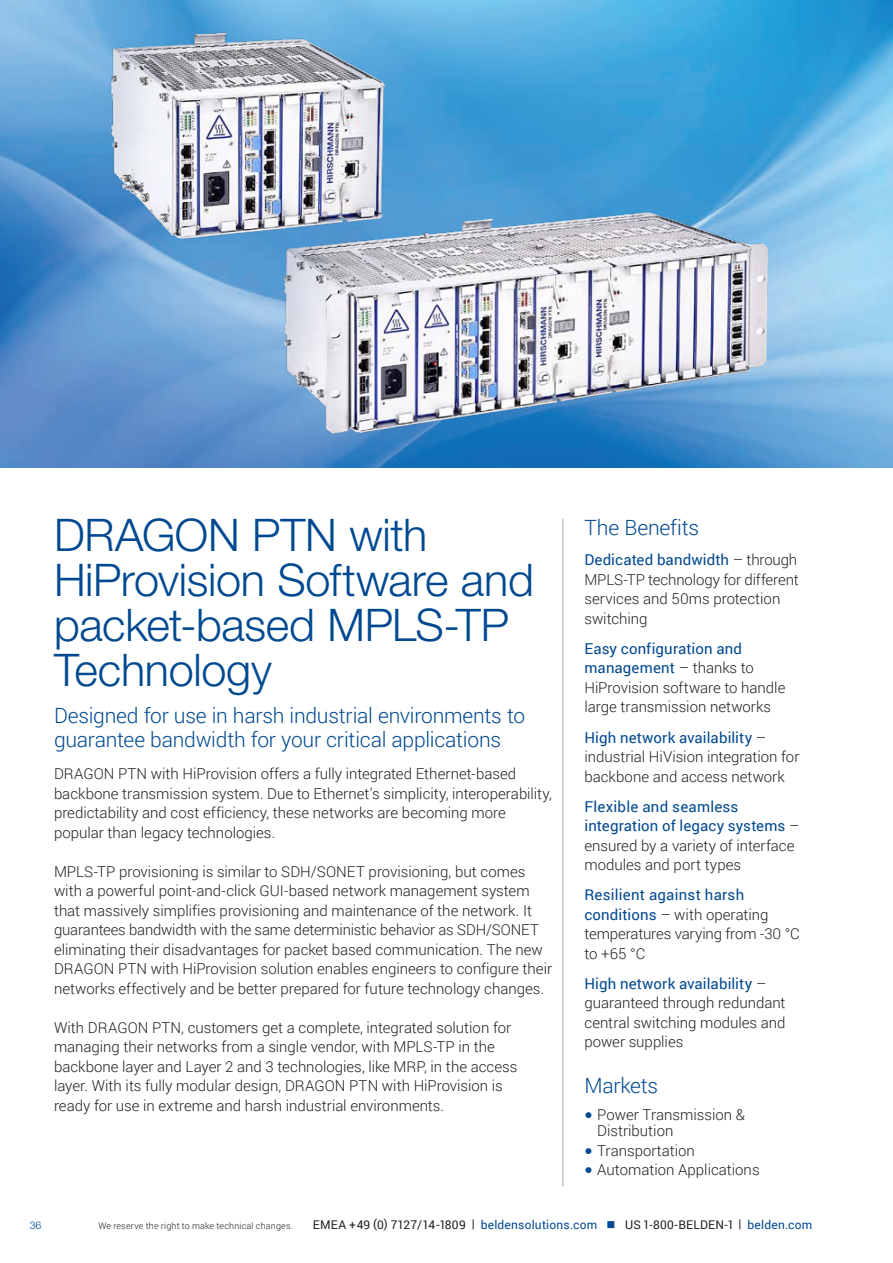
<style>
.page{position:relative;width:893px;height:1263px;background:#fff}
.page>*{position:absolute;margin:0;border:0;box-sizing:border-box;transform-origin:0 0}
.t1{font:300 45px/45px "Helvetica Neue";letter-spacing:-.005em;color:#014990}
.t2{font:300 21px/24px "Roboto";letter-spacing:-.01em;color:#014990}
.t3{font:300 15px/19.5px "Roboto";color:#231f20}
.t4{font:12px "Roboto";letter-spacing:.02em;color:#231f20}
.t5{font:300 10.5px "Helvetica Neue";color:#014990}
.t6{font:300 9px "Roboto";letter-spacing:.02em;color:#231f20}
.s1{font-weight:400;color:#014990}
.s2{font-family:"Helvetica Neue";font-weight:400;font-size:16.5px;color:#014990}
.s3{color:#014990}
</style>
<div class="page">
<img style="left:0;top:0;width:893px;height:468px">
<hr style="left:562px;top:519px;width:1px;height:667px;background:#a8a9ad">
<img style="left:103px;top:30px;width:670px;height:426px">
<h1 class="t1" style="left:54px;top:512px;width:481px">DRAGON PTN with<br>HiProvision Software and packet-based MPLS-TP<br>Technology</h1>
<h2 class="t2" style="left:54px;top:703px;width:473px">Designed for use in harsh industrial environments to guarantee bandwidth for your critical applications</h2>
<p class="t3" style="left:54px;top:764px;width:500px">DRAGON PTN with HiProvision offers a fully integrated Ethernet-based backbone transmission system. Due to Ethernet’s simplicity, interoperability, predictability and cost efficiency, these networks are becoming more popular than legacy technologies.</p>
<p class="t3" style="left:54px;top:861px;width:500px">MPLS-TP provisioning is similar to SDH/SONET provisioning, but comes with a powerful point-and-click GUI-based network management system that massively simplifies provisioning and maintenance of the network. It guarantees bandwidth with the same deterministic behavior as SDH/SONET eliminating their disadvantages for packet based communication. The new DRAGON PTN with HiProvision solution enables engineers to configure their networks effectively and be better prepared for future technology changes.</p>
<p class="t3" style="left:54px;top:1017px;width:465px">With DRAGON PTN, customers get a complete, integrated solution for managing their networks from a single vendor, with MPLS-TP in the backbone layer and Layer 2 and 3 technologies, like MRP, in the access layer. With its fully modular design, DRAGON PTN with HiProvision is ready for use in extreme and harsh industrial environments.</p>
<h2 class="t2" style="left:584px;top:515px;width:116px">The Benefits</h2>
<p class="t3" style="left:584px;top:550px;width:216px"><span class="s1">Dedicated bandwidth</span> – through<br>MPLS-TP technology for different services and 50ms protection switching</p>
<p class="t3" style="left:584px;top:638px;width:202px"><span class="s1">Easy configuration and management</span> – thanks to<br>HiProvision software to handle large transmission networks</p>
<p class="t3" style="left:584px;top:727px;width:216px"><span class="s1">High network availability</span> – industrial HiVision integration for backbone and access network</p>
<p class="t3" style="left:584px;top:796px;width:216px"><span class="s1">Flexible and seamless integration of legacy systems</span> – ensured by a variety of interface modules and port types</p>
<p class="t3" style="left:584px;top:885px;width:217px"><span class="s1">Resilient against harsh conditions</span> – with operating temperatures varying from -30 °C to +65 °C</p>
<p class="t3" style="left:584px;top:973px;width:203px"><span class="s1">High network availability</span> – guaranteed through redundant central switching modules and power supplies</p>
<h2 class="t2" style="left:584px;top:1072px;width:75px">Markets</h2>
<p class="t3" style="left:597px;top:1106px;width:149px;line-height:16.5px;text-indent:-13px"><span class="s2">•</span> Power Transmission &amp;<br>Distribution</p>
<p class="t3" style="left:584px;top:1140px;width:112px"><span class="s2">•</span> Transportation</p>
<p class="t3" style="left:584px;top:1160px;width:177px"><span class="s2">•</span> Automation Applications</p>
<p class="t5" style="left:30px;top:1219px;width:13px">36</p>
<p class="t6" style="left:98px;top:1219px;width:196px">We reserve the right to make technical changes.</p>
<p class="t4" style="left:313px;top:1216px;width:501px">EMEA +49 (0) 7127/14-1809 | <span class="s3">beldensolutions.com</span> <span class="s3">■</span> US 1-800-BELDEN-1 | <span class="s3">belden.com</span></p>
</div>
